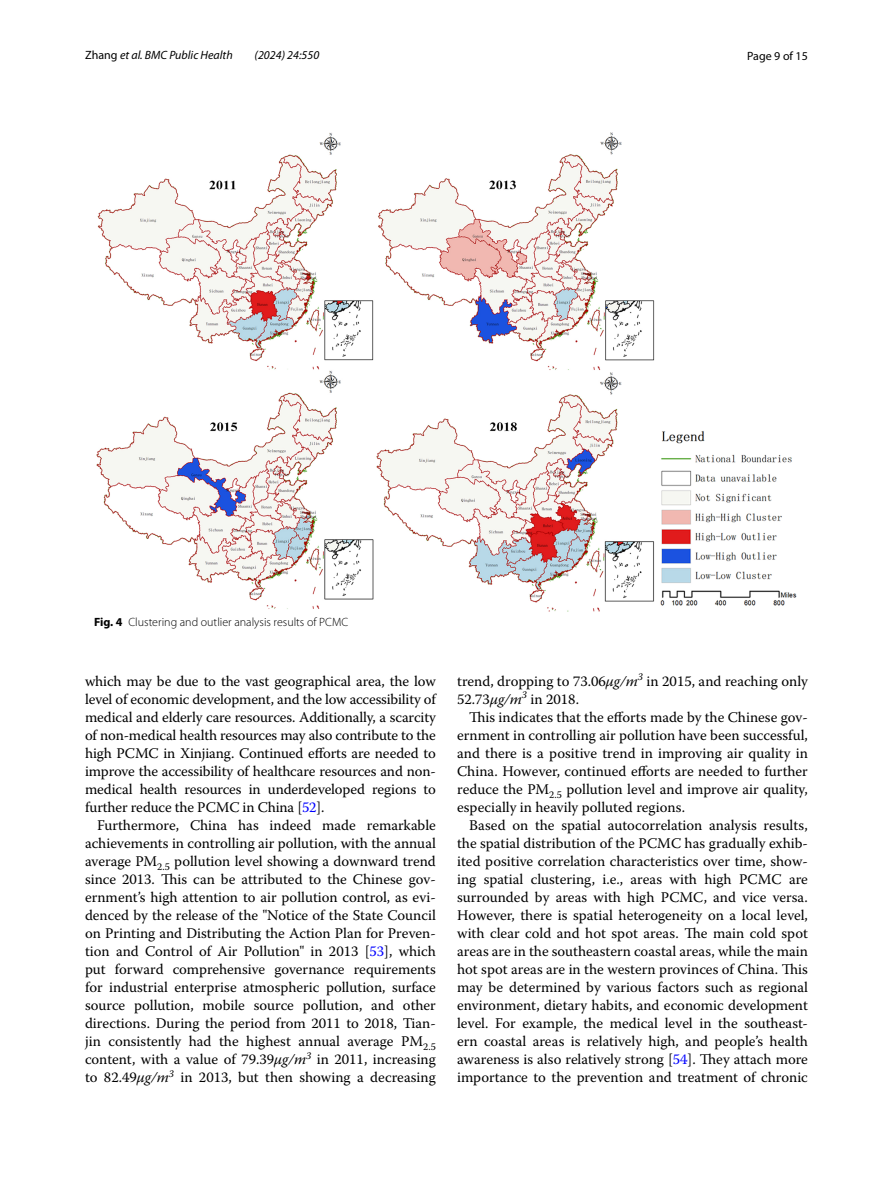
<style>
.page{position:relative;width:893px;height:1187px;background:#fff}
.page>*{position:absolute;margin:0;border:0;box-sizing:border-box;transform-origin:0 0}
.t1{font:14.7px/18px "Warnock Pro";color:#000;text-align:justify}
.t2{font:300 12px "Myriad Pro";color:#000}
.t3{font:italic 12px "Myriad Pro";color:#000}
.t4{font:12px "Myriad Pro";color:#000}
.s1{font-style:normal}
.s2{font-weight:700}
.s3{color:#00f}
.s4{font-style:italic}
</style>
<div class="page">
<img style="left:96px;top:133px;width:701px;height:478px">
<p class="t3" style="left:85px;top:48px;width:149px"><span class="s1">Zhang</span> et al. BMC Public Health</p>
<p class="t3" style="left:255px;top:48px;width:66px">(2024) 24:550</p>
<p class="t4" style="left:747px;top:48px;width:62px">Page 9 of 15</p>
<p class="t2" style="left:94px;top:616px;width:256px"><span class="s2">Fig. 4</span> Clustering and outlier analysis results of PCMC</p>
<p class="t1" style="left:85px;top:672px;width:352px">which may be due to the vast geographical area, the low level of economic development, and the low accessibility of medical and elderly care resources. Additionally, a scarcity of non-medical health resources may also contribute to the high PCMC in Xinjiang. Continued efforts are needed to improve the accessibility of healthcare resources and non&shy;medical health resources in underdeveloped regions to further reduce the PCMC in China [<span class="s3">52</span>].</p>
<p class="t1" style="left:85px;top:816px;width:352px;text-indent:12px">Furthermore, China has indeed made remarkable achievements in controlling air pollution, with the annual average PM<sub>2.5</sub> pollution level showing a downward trend since 2013. This can be attributed to the Chinese gov&shy;ernment’s high attention to air pollution control, as evi&shy;denced by the release of the "Notice of the State Council on Printing and Distributing the Action Plan for Preven&shy;tion and Control of Air Pollution" in 2013 [<span class="s3">53</span>], which put forward comprehensive governance requirements for industrial enterprise atmospheric pollution, surface source pollution, mobile source pollution, and other directions. During the period from 2011 to 2018, Tian&shy;jin consistently had the highest annual average PM<sub>2.5 </sub>content, with a value of 79.39<span class="s4">μg/m</span><sup>3</sup> in 2011, increasing to 82.49<span class="s4">μg/m</span><sup>3</sup> in 2013, but then showing a decreasing</p>
<p class="t1" style="left:457px;top:672px;width:352px">trend, dropping to 73.06<span class="s4">μg/m</span><sup>3</sup> in 2015, and reaching only<br>52.73<span class="s4">μg/m</span><sup>3</sup> in 2018.</p>
<p class="t1" style="left:457px;top:708px;width:352px;text-indent:12px">This indicates that the efforts made by the Chinese gov&shy;ernment in controlling air pollution have been successful, and there is a positive trend in improving air quality in China. However, continued efforts are needed to further reduce the PM<sub>2.5</sub> pollution level and improve air quality, especially in heavily polluted regions.</p>
<p class="t1" style="left:457px;top:816px;width:352px;text-indent:12px">Based on the spatial autocorrelation analysis results, the spatial distribution of the PCMC has gradually exhib&shy;ited positive correlation characteristics over time, show&shy;ing spatial clustering, i.e., areas with high PCMC are surrounded by areas with high PCMC, and vice versa.<br>However, there is spatial heterogeneity on a local level, with clear cold and hot spot areas. The main cold spot areas are in the southeastern coastal areas, while the main hot spot areas are in the western provinces of China. This may be determined by various factors such as regional environment, dietary habits, and economic development level. For example, the medical level in the southeast&shy;ern coastal areas is relatively high, and people’s health awareness is also relatively strong [<span class="s3">54</span>]. They attach more importance to the prevention and treatment of chronic</p>
</div>
